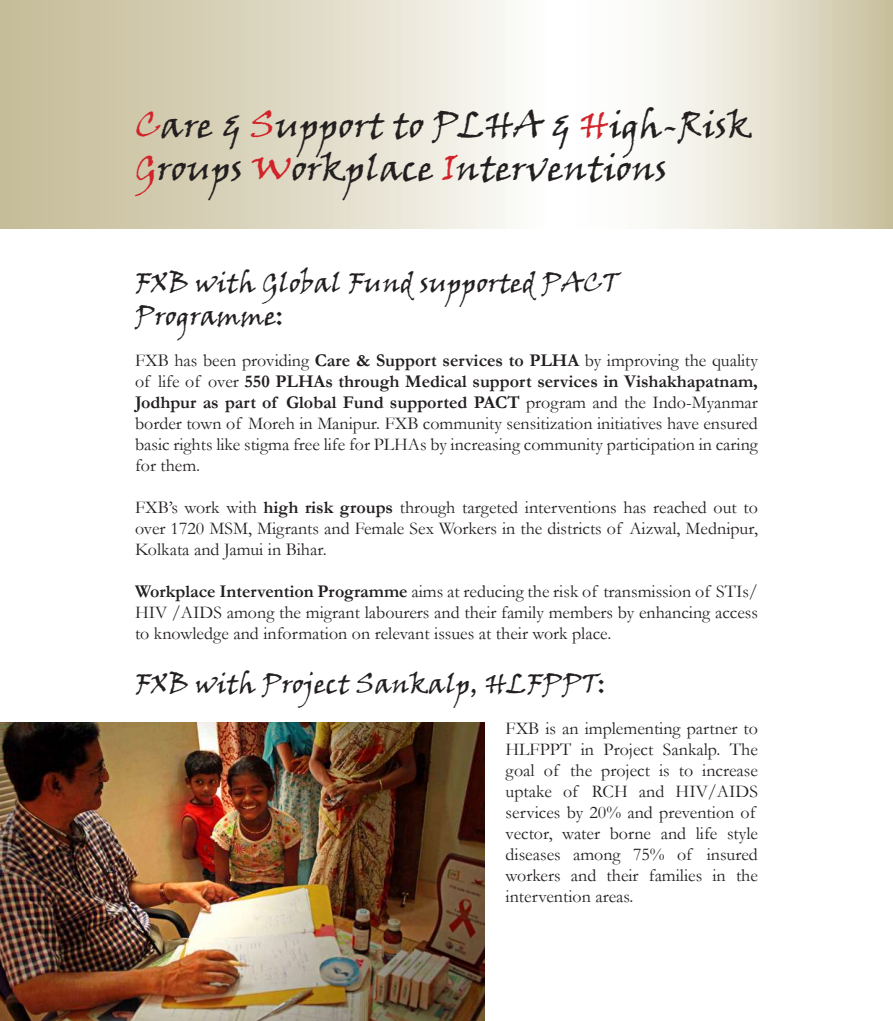
<style>
.page{position:relative;width:893px;height:1021px;background:#fff}
.page>*{position:absolute;margin:0;border:0;box-sizing:border-box;transform-origin:0 0}
.t1{font:36px/43.2px "Viner Hand ITC";color:#231f20}
.t2{font:27px/32.4px "Viner Hand ITC";color:#231f20}
.t3{font:18px/21px "Garamond";color:#231f20;text-align:justify}
.s1{color:#d1232a}
.s2{font-weight:700}
</style>
<div class="page">
<svg style="left:0;top:0;width:893px;height:228px"></svg>
<img style="left:0;top:723px;width:485px;height:298px">
<h1 class="t1" style="left:135px;top:102px;width:619px"><span class="s1">C</span>are &amp; <span class="s1">S</span>upport to PLHA &amp; <span class="s1">H</span>igh-Risk<br><span class="s1">G</span>roups <span class="s1">W</span>orkplace <span class="s1">I</span>nterventions</h1>
<h2 class="t2" style="left:135px;top:265px;width:485px">FXB with Global Fund supported PACT<br>Programme:</h2>
<p class="t3" style="left:135px;top:349px;width:624px">FXB has been providing <span class="s2">Care &amp; Support services to PLHA</span> by improving the quality of life of over <span class="s2">550 PLHAs through Medical support services in Vishakhapatnam, Jodhpur as part of Global Fund supported PACT</span> program and the Indo-Myanmar border town of Moreh in Manipur. FXB community sensitization initiatives have ensured basic rights like stigma free life for PLHAs by increasing community participation in caring for them.</p>
<p class="t3" style="left:135px;top:496px;width:624px">FXB’s work with <span class="s2">high risk groups</span> through targeted interventions has reached out to over 1720 MSM, Migrants and Female Sex Workers in the districts of Aizwal, Mednipur, Kolkata and Jamui in Bihar.</p>
<p class="t3" style="left:135px;top:580px;width:624px"><span class="s2">Workplace Intervention Programme</span> aims at reducing the risk of transmission of STIs/ HIV /AIDS among the migrant labourers and their family members by enhancing access to knowledge and information on relevant issues at their work place.</p>
<h2 class="t2" style="left:135px;top:666px;width:473px">FXB with Project Sankalp, HLFPPT:</h2>
<p class="t3" style="left:506px;top:717px;width:254px;text-align:left">FXB is an implementing partner to<br>HLFPPT in Project Sankalp. The goal of the project is to increase uptake of RCH and HIV/AIDS services by 20% and prevention of vector, water borne and life style diseases among 75% of insured workers and their families in the intervention areas.</p>
</div>
